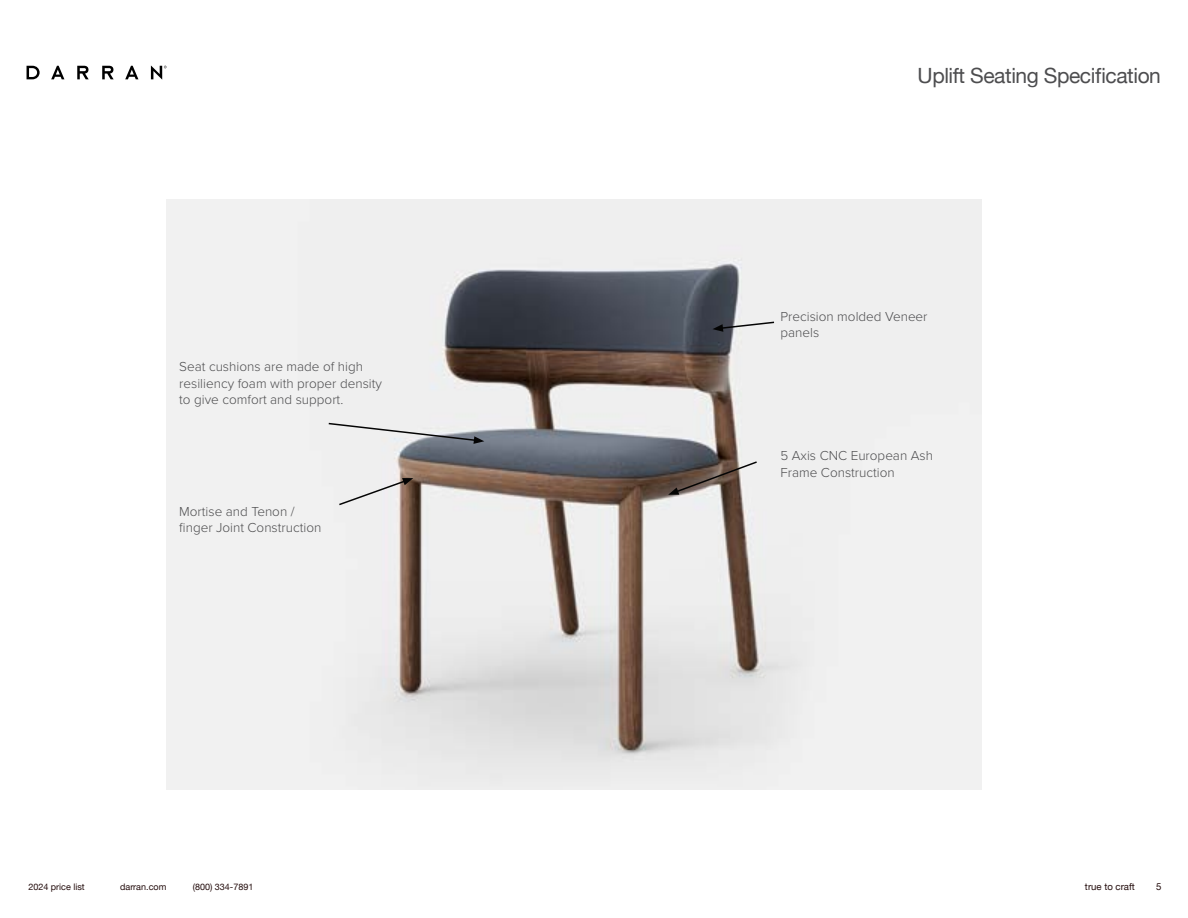
<style>
.page{position:relative;width:1188px;height:918px;background:#fff}
.page>*{position:absolute;margin:0;border:0;box-sizing:border-box;transform-origin:0 0}
.t1{font:21px "Helvetica Neue";letter-spacing:-.02em;color:#4d4d4f}
.t2{font:300 13.5px/16.5px "Proxima Nova";color:#4d4d4f}
.t3{font:9.6px "Helvetica Neue";color:#240d0d}
.t4{font:9px "Helvetica Neue";color:#240d0d}
</style>
<div class="page">
<svg style="left:125px;top:66px;width:13px;height:13px"></svg>
<svg style="left:102px;top:66px;width:12px;height:13px"></svg>
<svg style="left:27px;top:66px;width:13px;height:13px"></svg>
<svg style="left:51px;top:66px;width:13px;height:13px"></svg>
<svg style="left:77px;top:66px;width:12px;height:13px"></svg>
<svg style="left:151px;top:65px;width:16px;height:15px"></svg>
<img style="left:167px;top:200px;width:814px;height:589px">
<svg style="left:327px;top:422px;width:157px;height:22px"></svg>
<svg style="left:668px;top:460px;width:91px;height:35px"></svg>
<svg style="left:713px;top:321px;width:63px;height:11px"></svg>
<svg style="left:337px;top:478px;width:76px;height:28px"></svg>
<h1 class="t1" style="left:918px;top:61px;width:245px">Uplift Seating Specification</h1>
<p class="t2" style="left:179px;top:358px;width:204px">Seat cushions are made of high resiliency foam with proper density to give comfort and support.</p>
<p class="t2" style="left:179px;top:502px;width:144px">Mortise and Tenon / finger Joint Construction</p>
<p class="t2" style="left:781px;top:307px;width:149px">Precision molded Veneer panels</p>
<p class="t2" style="left:781px;top:447px;width:154px">5 Axis CNC European Ash<br>Frame Construction</p>
<p class="t4" style="left:28px;top:881px;width:58px">2024 price list</p>
<p class="t4" style="left:120px;top:881px;width:48px">darran.com</p>
<p class="t4" style="left:193px;top:881px;width:62px">(800) 334-7891</p>
<p class="t3" style="left:1085px;top:880px;width:51px">true to craft</p>
<p class="t3" style="left:1156px;top:880px;width:7px">5</p>
</div>
